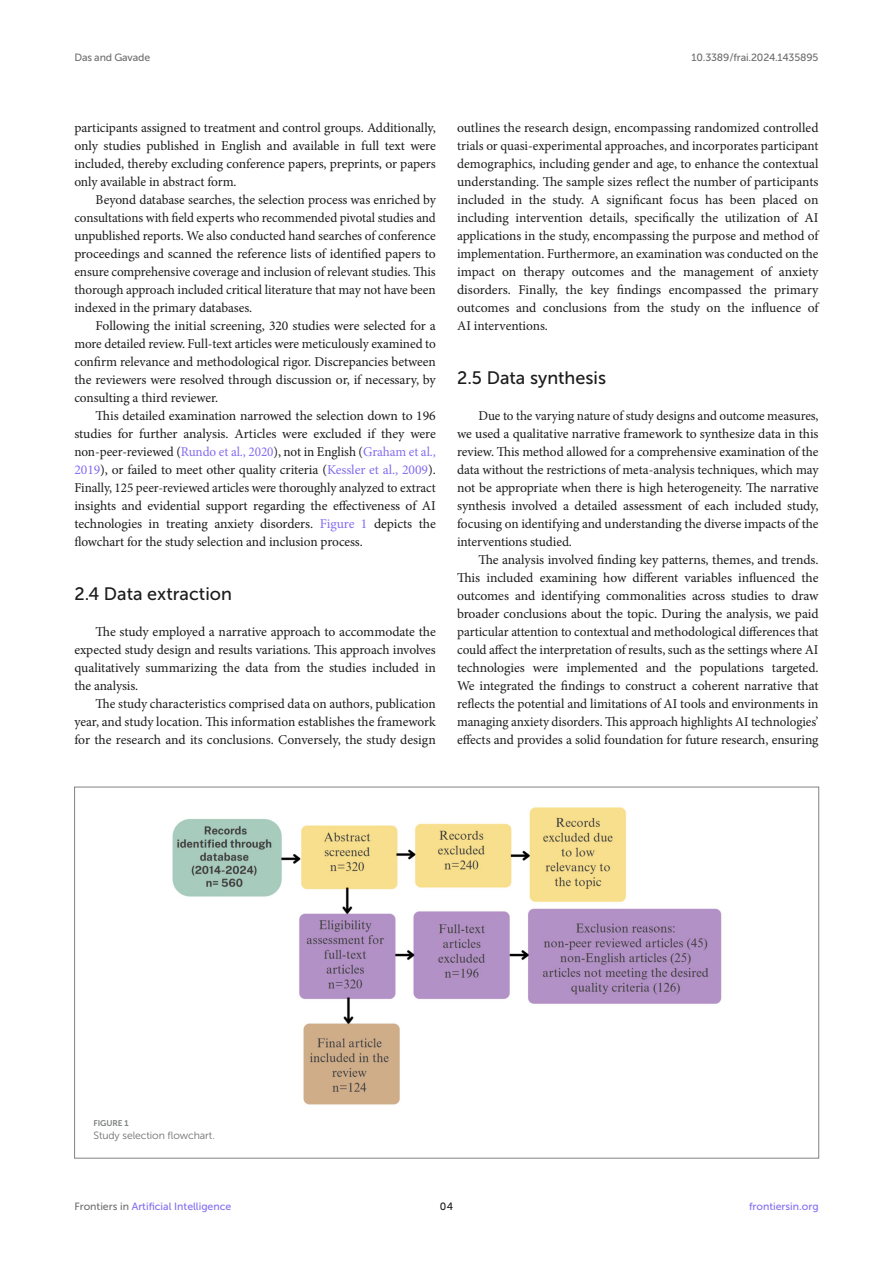
<style>
.page{position:relative;width:893px;height:1263px;background:#fff}
.page>*{position:absolute;margin:0;border:0;box-sizing:border-box;transform-origin:0 0}
.HEAD_2{font:18px "Museo Sans 500";color:#1b1c1b}
.TEXT{font:13.5px/18px "Minion Pro";letter-spacing:-.005em;color:#1b1c1b;text-align:justify}
.TEXT_FLUSH{font:13.5px/18px "Minion Pro";letter-spacing:-.005em;color:#1b1c1b;text-align:justify}
.t1{font:10.5px "Museo Sans 500";color:#856df0}
.t2{font:10.5px "Museo Sans 500";letter-spacing:-.015em;color:#706f70}
.FIG_LEG{font:10.5px "Museo Sans 300";letter-spacing:-.01em;color:#706f70}
.t3{font:10.5px "Museo Sans 500";color:#1b1c1b}
.FIG_HD{font:8.25px "Museo Sans 700";letter-spacing:-.01em;color:#7e7f7f}
.s1{color:#856df0}
.s2{color:#706f70}
</style>
<div class="page">
<img style="left:172px;top:807px;width:550px;height:298px">
<p class="t2" style="left:74px;top:51px;width:77px">Das and Gavade</p>
<p class="t2" style="left:692px;top:51px;width:128px">10.3389/frai.2024.1435895</p>
<p class="TEXT_FLUSH" style="left:74px;top:119px;width:363px">participants assigned to treatment and control groups. Additionally, only studies published in English and available in full text were included, thereby excluding conference papers, preprints, or papers only available in abstract form.</p>
<p class="TEXT" style="left:74px;top:191px;width:363px;text-indent:21px">Beyond database searches, the selection process was enriched by consultations with field experts who recommended pivotal studies and unpublished reports. We also conducted hand searches of conference proceedings and scanned the reference lists of identified papers to ensure comprehensive coverage and inclusion of relevant studies. This thorough approach included critical literature that may not have been indexed in the primary databases.</p>
<p class="TEXT" style="left:74px;top:317px;width:363px;text-indent:21px">Following the initial screening, 320 studies were selected for a more detailed review. Full-text articles were meticulously examined to confirm relevance and methodological rigor. Discrepancies between the reviewers were resolved through discussion or, if necessary, by consulting a third reviewer.</p>
<p class="TEXT" style="left:74px;top:407px;width:363px;text-indent:21px">This detailed examination narrowed the selection down to 196 studies for further analysis. Articles were excluded if they were non-peer-reviewed (<span class="s1">Rundo et al., 2020</span>), not in English (<span class="s1">Graham et al., 2019</span>), or failed to meet other quality criteria (<span class="s1">Kessler et al., 2009</span>).<br>Finally, 125 peer-reviewed articles were thoroughly analyzed to extract insights and evidential support regarding the effectiveness of AI technologies in treating anxiety disorders. <span class="s1">Figure 1</span> depicts the flowchart for the study selection and inclusion process.</p>
<p class="HEAD_2" style="left:74px;top:584px;width:159px">2.4 Data extraction</p>
<p class="TEXT_FLUSH" style="left:74px;top:623px;width:363px;text-indent:21px">The study employed a narrative approach to accommodate the expected study design and results variations. This approach involves qualitatively summarizing the data from the studies included in the analysis.</p>
<p class="TEXT" style="left:74px;top:695px;width:363px;text-indent:21px">The study characteristics comprised data on authors, publication year, and study location. This information establishes the framework for the research and its conclusions. Conversely, the study design</p>
<p class="TEXT" style="left:457px;top:119px;width:363px">outlines the research design, encompassing randomized controlled trials or quasi-experimental approaches, and incorporates participant demographics, including gender and age, to enhance the contextual understanding. The sample sizes reflect the number of participants included in the study. A significant focus has been placed on including intervention details, specifically the utilization of AI applications in the study, encompassing the purpose and method of implementation. Furthermore, an examination was conducted on the impact on therapy outcomes and the management of anxiety disorders. Finally, the key findings encompassed the primary outcomes and conclusions from the study on the influence of AI interventions.</p>
<p class="HEAD_2" style="left:457px;top:368px;width:150px">2.5 Data synthesis</p>
<p class="TEXT_FLUSH" style="left:457px;top:407px;width:363px;text-indent:21px">Due to the varying nature of study designs and outcome measures, we used a qualitative narrative framework to synthesize data in this review. This method allowed for a comprehensive examination of the data without the restrictions of meta-analysis techniques, which may not be appropriate when there is high heterogeneity. The narrative synthesis involved a detailed assessment of each included study, focusing on identifying and understanding the diverse impacts of the interventions studied.</p>
<p class="TEXT" style="left:457px;top:551px;width:363px;text-indent:21px">The analysis involved finding key patterns, themes, and trends.<br>This included examining how different variables influenced the outcomes and identifying commonalities across studies to draw broader conclusions about the topic. During the analysis, we paid particular attention to contextual and methodological differences that could affect the interpretation of results, such as the settings where AI technologies were implemented and the populations targeted.<br>We integrated the findings to construct a coherent narrative that reflects the potential and limitations of AI tools and environments in managing anxiety disorders. This approach highlights AI technologies’ effects and provides a solid foundation for future research, ensuring</p>
<p class="FIG_HD" style="left:94px;top:1118px;width:37px">FIGURE 1</p>
<p class="FIG_LEG" style="left:94px;top:1130px;width:123px">Study selection flowchart.</p>
<p class="t1" style="left:74px;top:1200px;width:158px"><span class="s2">Frontiers in</span> Artificial Intelligence</p>
<p class="t3" style="left:440px;top:1200px;width:15px">04</p>
<p class="t1" style="left:749px;top:1200px;width:71px">frontiersin.org</p>
</div>
